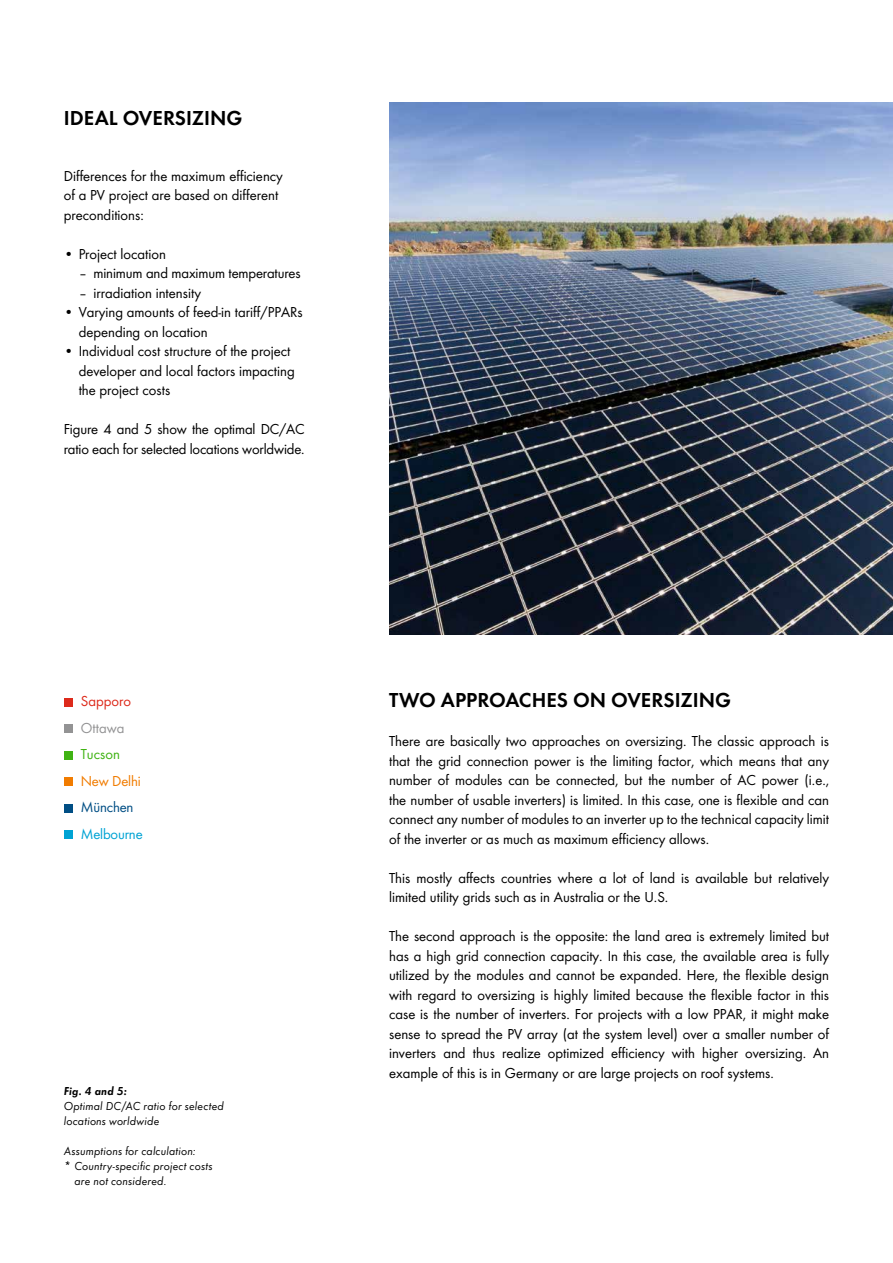
<style>
.page{position:relative;width:893px;height:1263px;background:#fff}
.page>*{position:absolute;margin:0;border:0;box-sizing:border-box;transform-origin:0 0}
.t1{font:600 21px "SMA Futura Global";color:#000}
.t2{font:15px/19.5px "SMA Futura Global";color:#000}
.t3{font:15px "SMA Futura Global";letter-spacing:-.01em;color:#00a3d4}
.t4{font:15px "SMA Futura Global";letter-spacing:-.01em;color:#f17c00}
.t5{font:15px "SMA Futura Global";color:#dd2a1b}
.t6{font:15px "SMA Futura Global";letter-spacing:-.01em;color:#004e84}
.t7{font:15px "SMA Futura Global";color:#939394}
.t8{font:15px "SMA Futura Global";color:#40b313}
.t9{font:italic 12px/15px "SMA Futura Global";letter-spacing:.015em;color:#000}
.t10{font:italic 600 12px "SMA Futura Global";letter-spacing:.015em;color:#000}
</style>
<div class="page">
<img style="left:389px;top:103px;width:504px;height:532px">
<div style="left:64px;top:698px;width:8px;height:8px;background:#dd2a1b"></div>
<div style="left:64px;top:724px;width:8px;height:9px;background:#939394"></div>
<div style="left:64px;top:751px;width:8px;height:8px;background:#40b313"></div>
<div style="left:64px;top:777px;width:8px;height:9px;background:#f17c00"></div>
<div style="left:64px;top:804px;width:8px;height:8px;background:#004e84"></div>
<div style="left:64px;top:830px;width:8px;height:9px;background:#00a3d4"></div>
<h1 class="t1" style="left:64px;top:105px;width:180px">IDEAL OVERSIZING</h1>
<p class="t2" style="left:64px;top:166px;width:221px">Differences for the maximum efficiency of a PV project are based on different preconditions:</p>
<p class="t2" style="left:64px;top:244px;width:104px">• Project location</p>
<p class="t2" style="left:79px;top:263px;width:223px">– minimum and maximum temperatures</p>
<p class="t2" style="left:79px;top:283px;width:124px">– irradiation intensity</p>
<p class="t2" style="left:79px;top:302px;width:226px;text-indent:-15px">• Varying amounts of feed-in tariff/PPARs depending on location</p>
<p class="t2" style="left:79px;top:341px;width:218px;text-indent:-15px">• Individual cost structure of the project developer and local factors impacting the project costs</p>
<p class="t2" style="left:64px;top:419px;width:242px">Figure 4 and 5 show the optimal DC/AC ratio each for selected locations worldwide.</p>
<p class="t5" style="left:81px;top:692px;width:52px">Sapporo</p>
<p class="t7" style="left:81px;top:719px;width:45px">Ottawa</p>
<p class="t8" style="left:81px;top:745px;width:41px">Tucson</p>
<p class="t4" style="left:81px;top:772px;width:62px">New Delhi</p>
<p class="t6" style="left:81px;top:798px;width:54px">München</p>
<p class="t3" style="left:81px;top:825px;width:63px">Melbourne</p>
<p class="t10" style="left:64px;top:1083px;width:65px">Fig. 4 and 5:</p>
<p class="t9" style="left:64px;top:1098px;width:162px">Optimal DC/AC ratio for selected locations worldwide</p>
<p class="t9" style="left:64px;top:1143px;width:134px">Assumptions for calculation:</p>
<p class="t9" style="left:64px;top:1158px;width:151px">* Country-specific project costs</p>
<p class="t9" style="left:74px;top:1173px;width:94px">are not considered.</p>
<h1 class="t1" style="left:389px;top:688px;width:344px">TWO APPROACHES ON OVERSIZING</h1>
<p class="t2" style="left:389px;top:731px;width:442px;text-align:justify">There are basically two approaches on oversizing. The classic approach is that the grid connection power is the limiting factor, which means that any number of modules can be connected, but the number of AC power (i.e., the number of usable inverters) is limited. In this case, one is flexible and can connect any number of modules to an inverter up to the technical capacity limit of the inverter or as much as maximum efficiency allows.</p>
<p class="t2" style="left:389px;top:868px;width:442px">This mostly affects countries where a lot of land is available but relatively limited utility grids such as in Australia or the U.S.</p>
<p class="t2" style="left:389px;top:926px;width:442px;text-align:justify">The second approach is the opposite: the land area is extremely limited but has a high grid connection capacity. In this case, the available area is fully utilized by the modules and cannot be expanded. Here, the flexible design with regard to oversizing is highly limited because the flexible factor in this case is the number of inverters. For projects with a low PPAR, it might make sense to spread the PV array (at the system level) over a smaller number of inverters and thus realize optimized efficiency with higher oversizing. An example of this is in Germany or are large projects on roof systems.</p>
</div>
